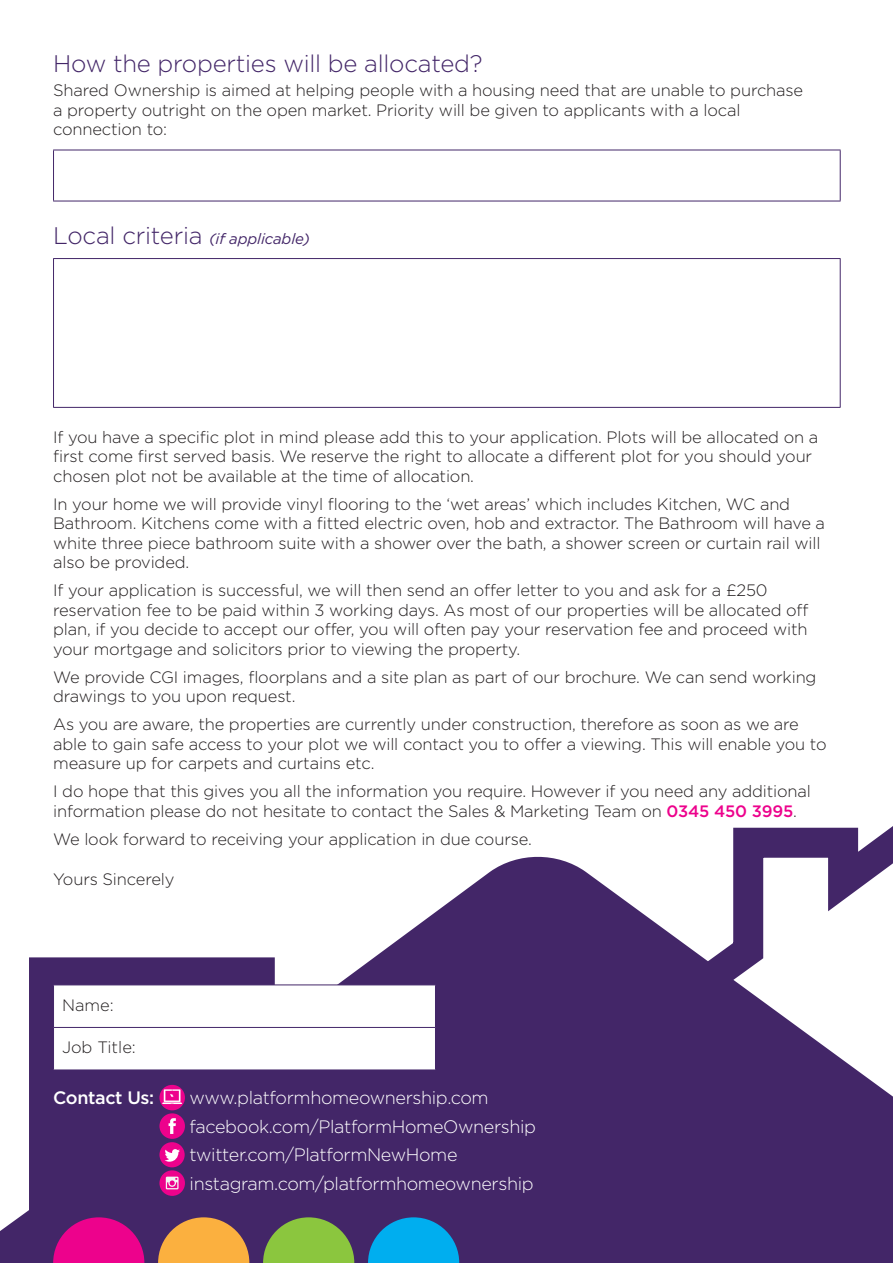
<style>
.page{position:relative;width:893px;height:1263px;background:#fff}
.page>*{position:absolute;margin:0;border:0;box-sizing:border-box;transform-origin:0 0}
.t1{font:300 24px "Gotham";letter-spacing:-.01em;color:#432668}
.t2{font:300 18px/28.5px "Gotham";letter-spacing:-.02em;color:#fff}
.t3{font:500 18px "Gotham";letter-spacing:-.02em;color:#fff}
.t4{font:300 16.5px/19.5px "Gotham";letter-spacing:-.01em;color:#231f20}
.t5{font:italic 15px "Gotham";letter-spacing:-.01em;color:#432668}
.s1{font-weight:300;font-style:normal;font-size:24px}
.s2{font-weight:500;color:#ed028c}
</style>
<div class="page">
<svg style="left:0;top:826px;width:893px;height:437px;fill:#432668"></svg>
<div style="left:159px;top:1085px;width:26px;height:25px;background:#ed028c;border-radius:50%"></div>
<svg style="left:162px;top:1089px;width:20px;height:15px"></svg>
<div style="left:159px;top:1113px;width:26px;height:26px;background:#ed028c;border-radius:50%"></div>
<svg style="left:169px;top:1118px;width:7px;height:16px"></svg>
<div style="left:159px;top:1142px;width:26px;height:25px;background:#ed028c;border-radius:50%"></div>
<svg style="left:165px;top:1149px;width:15px;height:13px"></svg>
<svg style="left:159px;top:1170px;width:26px;height:26px"></svg>
<svg style="left:166px;top:1176px;width:13px;height:13px"></svg>
<hr style="left:53px;top:150px;width:1px;height:51px;background:#432668">
<hr style="left:53px;top:150px;width:788px;height:1px;background:#432668">
<hr style="left:840px;top:150px;width:1px;height:51px;background:#432668">
<hr style="left:53px;top:201px;width:788px;height:1px;background:#432668">
<hr style="left:53px;top:259px;width:1px;height:148px;background:#432668">
<hr style="left:53px;top:258px;width:788px;height:1px;background:#432668">
<hr style="left:840px;top:259px;width:1px;height:148px;background:#432668">
<hr style="left:53px;top:407px;width:788px;height:1px;background:#432668">
<svg style="left:54px;top:985px;width:381px;height:84px"></svg>
<hr style="left:53px;top:985px;width:1px;height:42px;background:#432668">
<hr style="left:53px;top:1028px;width:1px;height:41px;background:#432668">
<hr style="left:53px;top:984px;width:383px;height:1px;background:#432668">
<hr style="left:435px;top:985px;width:1px;height:42px;background:#432668">
<hr style="left:435px;top:1028px;width:1px;height:41px;background:#432668">
<hr style="left:53px;top:1027px;width:383px;height:1px;background:#432668">
<hr style="left:53px;top:1069px;width:383px;height:1px;background:#432668">
<svg style="left:53px;top:1217px;width:91px;height:46px"></svg>
<svg style="left:158px;top:1217px;width:91px;height:46px"></svg>
<svg style="left:263px;top:1217px;width:91px;height:46px"></svg>
<svg style="left:368px;top:1217px;width:91px;height:46px"></svg>
<p class="t1" style="left:53px;top:49px;width:431px">How the properties will be allocated?</p>
<p class="t4" style="left:53px;top:80px;width:751px">Shared Ownership is aimed at helping people with a housing need that are unable to purchase a property outright on the open market. Priority will be given to applicants with a local connection to:</p>
<p class="t5" style="left:53px;top:229px;width:258px"><span class="s1">Local criteria</span> (if applicable)</p>
<p class="t4" style="left:53px;top:426px;width:767px">If you have a specific plot in mind please add this to your application. Plots will be allocated on a first come first served basis. We reserve the right to allocate a different plot for you should your chosen plot not be available at the time of allocation.</p>
<p class="t4" style="left:53px;top:493px;width:773px">In your home we will provide vinyl flooring to the ‘wet areas’ which includes Kitchen, WC and Bathroom. Kitchens come with a fitted electric oven, hob and extractor. The Bathroom will have a white three piece bathroom suite with a shower over the bath, a shower screen or curtain rail will also be provided.</p>
<p class="t4" style="left:53px;top:580px;width:757px">If your application is successful, we will then send an offer letter to you and ask for a £250 reservation fee to be paid within 3 working days. As most of our properties will be allocated off plan, if you decide to accept our offer, you will often pay your reservation fee and proceed with your mortgage and solicitors prior to viewing the property.</p>
<p class="t4" style="left:53px;top:666px;width:765px">We provide CGI images, floorplans and a site plan as part of our brochure. We can send working drawings to you upon request.</p>
<p class="t4" style="left:53px;top:714px;width:775px">As you are aware, the properties are currently under construction, therefore as soon as we are able to gain safe access to your plot we will contact you to offer a viewing. This will enable you to measure up for carpets and curtains etc.</p>
<p class="t4" style="left:53px;top:781px;width:759px">I do hope that this gives you all the information you require. However if you need any additional information please do not hesitate to contact the Sales &amp; Marketing Team on <span class="s2">0345 450 3995</span>.</p>
<p class="t4" style="left:53px;top:828px;width:480px">We look forward to receiving your application in due course.</p>
<p class="t4" style="left:53px;top:869px;width:123px">Yours Sincerely</p>
<p class="t4" style="left:62px;top:995px;width:53px">Name:</p>
<p class="t4" style="left:62px;top:1037px;width:75px">Job Title:</p>
<p class="t3" style="left:53px;top:1086px;width:103px">Contact Us:</p>
<p class="t2" style="left:189px;top:1083px;width:348px">www.platformhomeownership.com facebook.com/PlatformHomeOwnership twitter.com/PlatformNewHome instagram.com/platformhomeownership</p>
</div>
